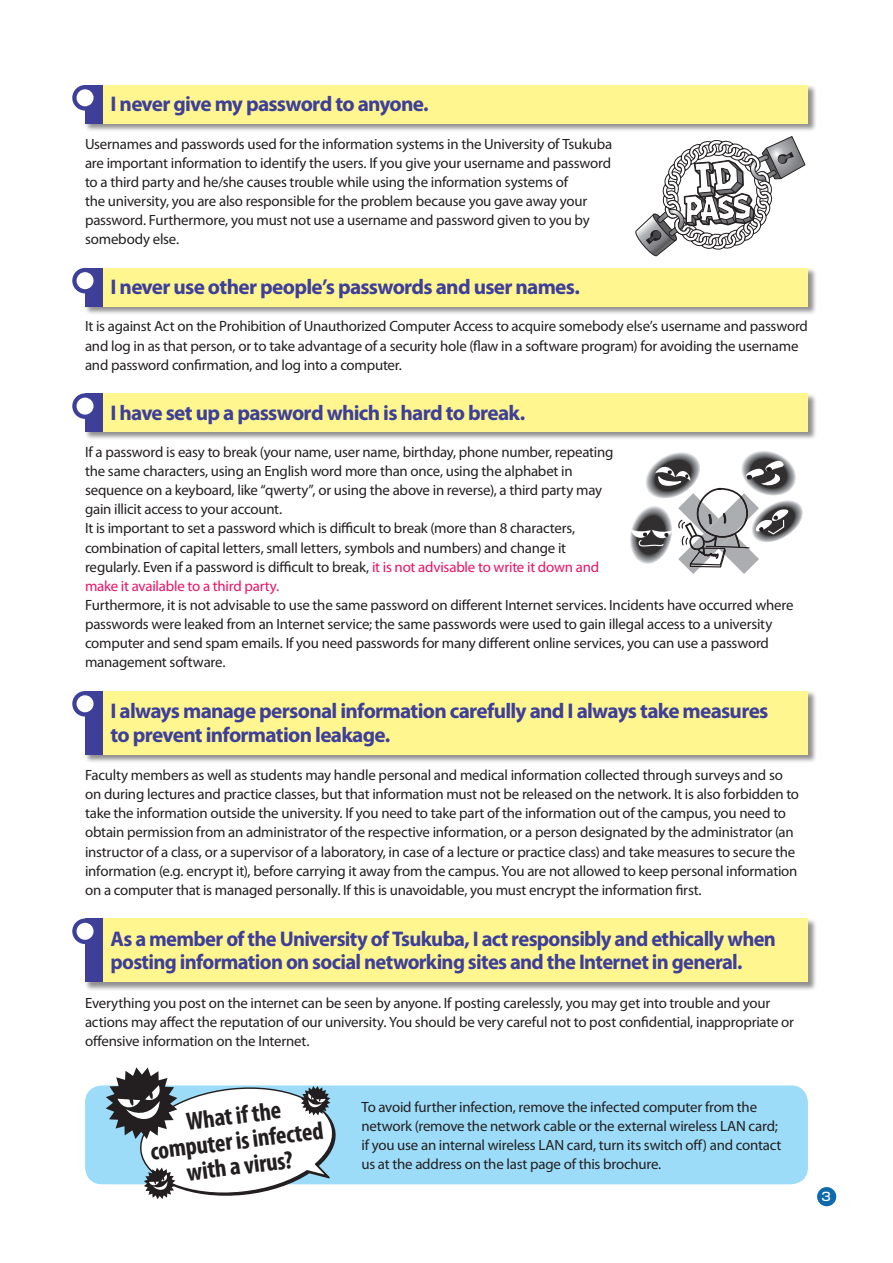
<style>
.page{position:relative;width:893px;height:1263px;background:#fff}
.page>*{position:absolute;margin:0;border:0;box-sizing:border-box;transform-origin:0 0}
.t1{font:700 condensed 25.2px/25.2px "Myriad Pro";color:#231f20;text-align:center}
.t2{font:700 21.3px/23.4px "Myriad Pro";letter-spacing:-.035em;color:#3e3f99}
.t3{font:14.85px/19.2px "Myriad Pro";letter-spacing:-.015em;color:#231f20}
.t4{font:500 11.7px "Shin Go Pro";color:#fff;scale:1.05 1}
.s1{color:#ec1163}
</style>
<div class="page">
<div style="left:85px;top:85px;width:732px;height:47px;background:#231f20;opacity:.5"></div>
<div style="left:85px;top:267px;width:732px;height:48px;background:#231f20;opacity:.5"></div>
<div style="left:85px;top:393px;width:732px;height:47px;background:#231f20;opacity:.5"></div>
<div style="left:85px;top:690px;width:732px;height:73px;background:#231f20;opacity:.5"></div>
<div style="left:102px;top:691px;width:706px;height:64px;background:#fff690"></div>
<div style="left:85px;top:918px;width:732px;height:73px;background:#231f20;opacity:.5"></div>
<div style="left:102px;top:918px;width:706px;height:64px;background:#fff690"></div>
<div style="left:85px;top:85px;width:723px;height:38px;background:#fff690"></div>
<div style="left:85px;top:268px;width:723px;height:38px;background:#fff690"></div>
<div style="left:85px;top:393px;width:723px;height:39px;background:#fff690"></div>
<svg style="left:85px;top:691px;width:17px;height:64px"></svg>
<svg style="left:85px;top:918px;width:17px;height:64px"></svg>
<div style="left:72px;top:691px;width:26px;height:25px;background:#3e3f99;border-radius:50%"></div>
<svg style="left:72px;top:918px;width:26px;height:26px"></svg>
<div style="left:77px;top:695px;width:17px;height:17px;background:#fff;border-radius:50%"></div>
<div style="left:77px;top:923px;width:17px;height:17px;background:#fff;border-radius:50%"></div>
<svg style="left:72px;top:393px;width:26px;height:26px"></svg>
<div style="left:77px;top:398px;width:17px;height:17px;background:#fff;border-radius:50%"></div>
<div style="left:72px;top:268px;width:26px;height:25px;background:#3e3f99;border-radius:50%"></div>
<div style="left:77px;top:272px;width:17px;height:17px;background:#fff;border-radius:50%"></div>
<svg style="left:72px;top:85px;width:26px;height:26px"></svg>
<div style="left:77px;top:89px;width:17px;height:17px;background:#fff;border-radius:50%"></div>
<div style="left:85px;top:1085px;width:723px;height:99px;background:#9cdcf8;border-radius:17px"></div>
<div style="left:817px;top:1187px;width:19px;height:19px;background:#0e6aab;border-radius:50%"></div>
<svg style="left:635px;top:136px;width:170px;height:121px"></svg>
<svg style="left:630px;top:451px;width:173px;height:123px"></svg>
<svg style="left:106px;top:1067px;width:236px;height:132px"></svg>
<h2 class="t2" style="left:111px;top:92px;width:320px">I never give my password to anyone.</h2>
<p class="t3" style="left:85px;top:134px;width:529px">Usernames and passwords used for the information systems in the University of Tsukuba are important information to identify the users. If you give your username and password to a third party and he/she causes trouble while using the information systems of<br>the university, you are also responsible for the problem because you gave away your password. Furthermore, you must not use a username and password given to you by somebody else.</p>
<h2 class="t2" style="left:111px;top:275px;width:471px">I never use other people’s passwords and user names.</h2>
<p class="t3" style="left:85px;top:317px;width:724px">It is against Act on the Prohibition of Unauthorized Computer Access to acquire somebody else’s username and password and log in as that person, or to take advantage of a security hole (flaw in a software program) for avoiding the username and password confirmation, and log into a computer.</p>
<h2 class="t2" style="left:111px;top:400px;width:416px">I have set up a password which is hard to break.</h2>
<p class="t3" style="left:85px;top:442px;width:530px">If a password is easy to break (your name, user name, birthday, phone number, repeating the same characters, using an English word more than once, using the alphabet in sequence on a keyboard, like “qwerty”, or using the above in reverse), a third party may gain illicit access to your account.<br>It is important to set a password which is difficult to break (more than 8 characters, combination of capital letters, small letters, symbols and numbers) and change it regularly. Even if a password is difficult to break, <span class="s1">it is not advisable to write it down and make it available to a third party.</span></p>
<p class="t3" style="left:85px;top:595px;width:710px">Furthermore, it is not advisable to use the same password on different Internet services. Incidents have occurred where passwords were leaked from an Internet service; the same passwords were used to gain illegal access to a university computer and send spam emails. If you need passwords for many different online services, you can use a password management software.</p>
<h2 class="t2" style="left:111px;top:699px;width:659px">I always manage personal information carefully and I always take measures to prevent information leakage.</h2>
<p class="t3" style="left:85px;top:765px;width:716px">Faculty members as well as students may handle personal and medical information collected through surveys and so on during lectures and practice classes, but that information must not be released on the network. It is also forbidden to take the information outside the university. If you need to take part of the information out of the campus, you need to obtain permission from an administrator of the respective information, or a person designated by the administrator (an instructor of a class, or a supervisor of a laboratory, in case of a lecture or practice class) and take measures to secure the information (e.g. encrypt it), before carrying it away from the campus. You are not allowed to keep personal information on a computer that is managed personally. If this is unavoidable, you must encrypt the information first.</p>
<h2 class="t2" style="left:111px;top:926px;width:667px">As a member of the University of Tsukuba, I act responsibly and ethically when posting information on social networking sites and the Internet in general.</h2>
<p class="t3" style="left:85px;top:993px;width:710px">Everything you post on the internet can be seen by anyone. If posting carelessly, you may get into trouble and your actions may affect the reputation of our university. You should be very careful not to post confidential, inappropriate or offensive information on the Internet.</p>
<h1 class="t1" style="left:146px;top:1113px;width:175px;rotate:-7deg">What if the computer is infected with a virus?</h1>
<p class="t3" style="left:361px;top:1097px;width:422px">To avoid further infection, remove the infected computer from the network (remove the network cable or the external wireless LAN card; if you use an internal wireless LAN card, turn its switch off) and contact us at the address on the last page of this brochure.</p>
<p class="t4" style="left:822px;top:1187px;width:10px">3</p>
</div>
